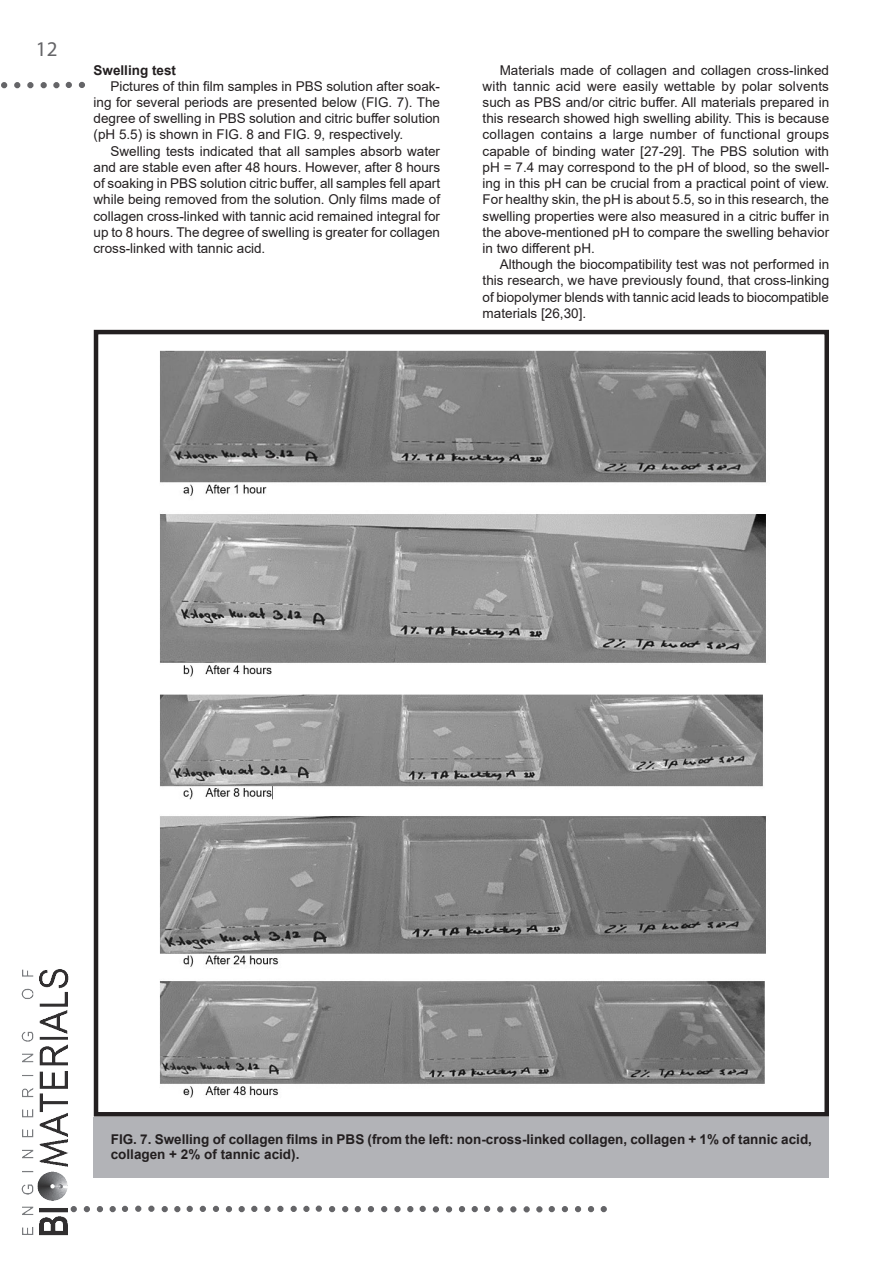
<style>
.page{position:relative;width:893px;height:1263px;background:#fff}
.page>*{position:absolute;margin:0;border:0;box-sizing:border-box;transform-origin:0 0}
.t1{font:21px "Myriad Pro";color:#656568}
.t2{font:13.5px/16.2px "Arial";color:#231f20;text-align:justify}
.t3{font:700 13.5px/15.8px "Arial";color:#231f20}
</style>
<div class="page">
<svg style="left:79px;top:82px;width:6px;height:6px"></svg>
<svg style="left:66px;top:82px;width:6px;height:6px"></svg>
<div style="left:53px;top:82px;width:7px;height:6px;border:2px solid #656568;border-radius:50%"></div>
<svg style="left:41px;top:82px;width:6px;height:6px"></svg>
<svg style="left:14px;top:82px;width:6px;height:6px"></svg>
<div style="left:27px;top:82px;width:7px;height:6px;border:2px solid #656568;border-radius:50%"></div>
<svg style="left:1px;top:82px;width:6px;height:6px"></svg>
<svg style="left:329px;top:1206px;width:6px;height:6px"></svg>
<svg style="left:342px;top:1206px;width:6px;height:6px"></svg>
<div style="left:316px;top:1205px;width:6px;height:7px;border:2px solid #656568;border-radius:50%"></div>
<div style="left:303px;top:1206px;width:7px;height:6px;border:2px solid #656568;border-radius:50%"></div>
<svg style="left:291px;top:1206px;width:6px;height:6px"></svg>
<div style="left:264px;top:1206px;width:7px;height:6px;border:2px solid #656568;border-radius:50%"></div>
<div style="left:277px;top:1206px;width:7px;height:6px;border:2px solid #656568;border-radius:50%"></div>
<svg style="left:251px;top:1206px;width:6px;height:6px"></svg>
<svg style="left:239px;top:1206px;width:6px;height:6px"></svg>
<svg style="left:226px;top:1206px;width:6px;height:6px"></svg>
<svg style="left:200px;top:1206px;width:6px;height:6px"></svg>
<svg style="left:213px;top:1206px;width:6px;height:6px"></svg>
<svg style="left:187px;top:1206px;width:6px;height:6px"></svg>
<svg style="left:174px;top:1206px;width:6px;height:6px"></svg>
<svg style="left:162px;top:1206px;width:6px;height:6px"></svg>
<div style="left:135px;top:1205px;width:6px;height:7px;border:2px solid #656568;border-radius:50%"></div>
<div style="left:148px;top:1205px;width:7px;height:7px;border:2px solid #656568;border-radius:50%"></div>
<svg style="left:122px;top:1206px;width:6px;height:6px"></svg>
<svg style="left:110px;top:1206px;width:6px;height:6px"></svg>
<svg style="left:97px;top:1206px;width:6px;height:6px"></svg>
<svg style="left:71px;top:1206px;width:6px;height:6px"></svg>
<svg style="left:84px;top:1206px;width:6px;height:6px"></svg>
<svg style="left:601px;top:1206px;width:6px;height:6px"></svg>
<svg style="left:588px;top:1206px;width:6px;height:6px"></svg>
<svg style="left:562px;top:1206px;width:6px;height:6px"></svg>
<svg style="left:575px;top:1206px;width:6px;height:6px"></svg>
<svg style="left:549px;top:1206px;width:6px;height:6px"></svg>
<svg style="left:536px;top:1206px;width:6px;height:6px"></svg>
<svg style="left:524px;top:1206px;width:6px;height:6px"></svg>
<svg style="left:497px;top:1206px;width:6px;height:6px"></svg>
<svg style="left:510px;top:1206px;width:6px;height:6px"></svg>
<svg style="left:484px;top:1206px;width:6px;height:6px"></svg>
<svg style="left:472px;top:1206px;width:6px;height:6px"></svg>
<svg style="left:459px;top:1206px;width:6px;height:6px"></svg>
<svg style="left:433px;top:1206px;width:6px;height:6px"></svg>
<svg style="left:446px;top:1206px;width:6px;height:6px"></svg>
<svg style="left:420px;top:1206px;width:6px;height:6px"></svg>
<svg style="left:407px;top:1206px;width:6px;height:6px"></svg>
<div style="left:394px;top:1206px;width:7px;height:6px;border:2px solid #656568;border-radius:50%"></div>
<svg style="left:368px;top:1206px;width:6px;height:6px"></svg>
<svg style="left:381px;top:1206px;width:6px;height:6px"></svg>
<svg style="left:355px;top:1206px;width:6px;height:6px"></svg>
<img style="left:21px;top:969px;width:47px;height:267px">
<img style="left:160px;top:350px;width:606px;height:748px">
<div style="left:94px;top:330px;width:735px;height:786px;border:4px solid #231f20"></div>
<div style="left:94px;top:1117px;width:735px;height:60px;background:#b2b3b7"></div>
<h1 class="t1" style="left:36px;top:36px;width:23px">12</h1>
<p class="t3" style="left:94px;top:62px;width:84px">Swelling test</p>
<p class="t2" style="left:94px;top:78px;width:348px;text-indent:17px">Pictures of thin film samples in PBS solution after soak&shy;ing for several periods are presented below (FIG. 7). The degree of swelling in PBS solution and citric buffer solution (pH 5.5) is shown in FIG. 8 and FIG. 9, respectively.</p>
<p class="t2" style="left:94px;top:143px;width:348px;text-indent:17px">Swelling tests indicated that all samples absorb water and are stable even after 48 hours. However, after 8 hours of soaking in PBS solution citric buffer, all samples fell apart while being removed from the solution. Only films made of collagen cross-linked with tannic acid remained integral for up to 8 hours. The degree of swelling is greater for collagen cross-linked with tannic acid.</p>
<p class="t2" style="left:483px;top:62px;width:348px;text-indent:17px">Materials made of collagen and collagen cross-linked with tannic acid were easily wettable by polar solvents such as PBS and/or citric buffer. All materials prepared in this research showed high swelling ability. This is because collagen contains a large number of functional groups capable of binding water [27-29]. The PBS solution with pH = 7.4 may correspond to the pH of blood, so the swell&shy;ing in this pH can be crucial from a practical point of view.<br>For healthy skin, the pH is about 5.5, so in this research, the swelling properties were also measured in a citric buffer in the above-mentioned pH to compare the swelling behavior in two different pH.</p>
<p class="t2" style="left:483px;top:256px;width:348px;text-indent:17px">Although the biocompatibility test was not performed in this research, we have previously found, that cross-linking of biopolymer blends with tannic acid leads to biocompatible materials [26,30].</p>
<p class="t3" style="left:111px;top:1131px;width:703px">FIG. 7. Swelling of collagen films in PBS (from the left: non-cross-linked collagen, collagen + 1% of tannic acid, collagen + 2% of tannic acid).</p>
</div>
